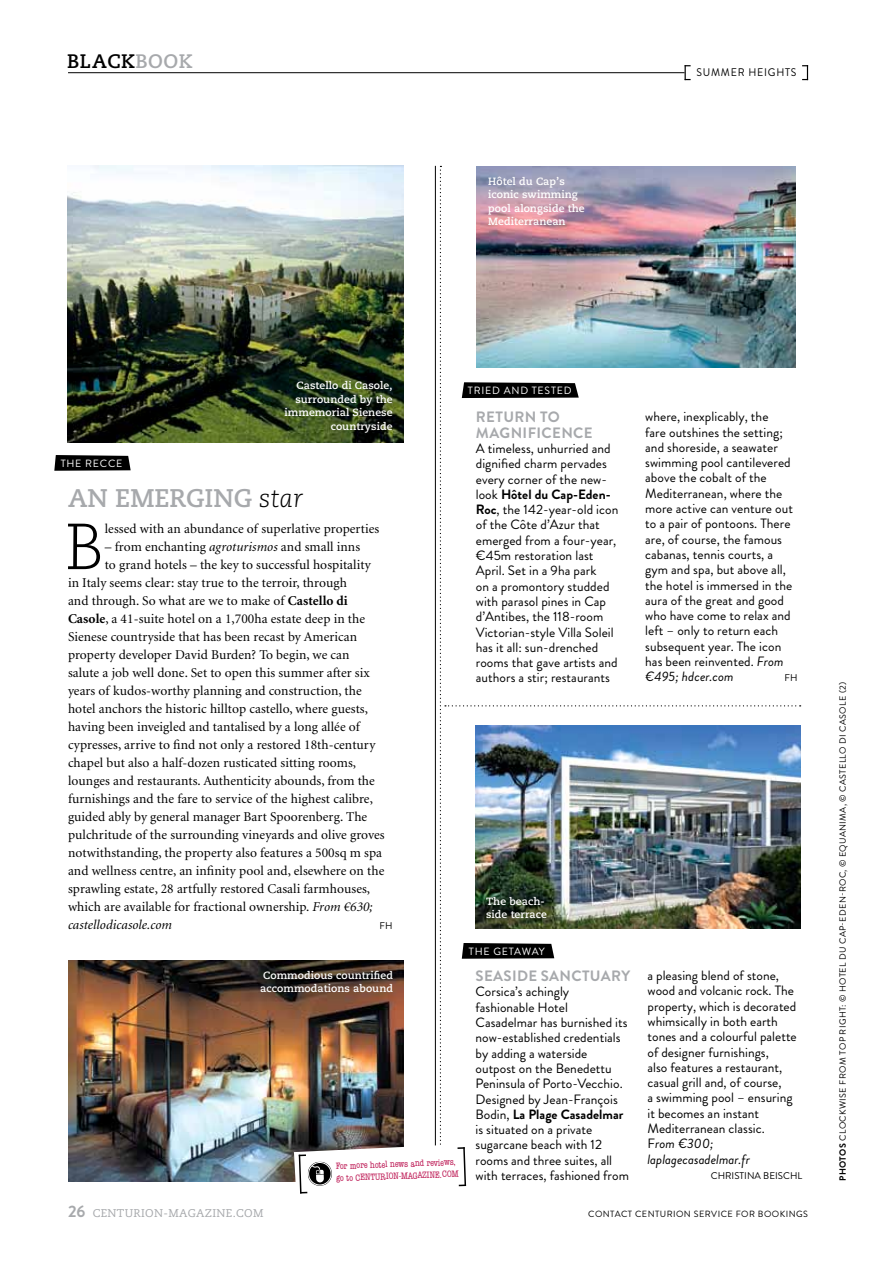
<style>
.page{position:relative;width:893px;height:1263px;background:#fff}
.page>*{position:absolute;margin:0;border:0;box-sizing:border-box;transform-origin:0 0}
.t1{font:64.95px "Caecilia Light Os F";color:#000}
.t2{font:700 25.5px "Caecilia CE";color:#a7a9ac}
.t3{font:700 19.5px "Caecilia CE";color:#000}
.t4{font:700 15px/15.3px "Brandon Grotesque";letter-spacing:.02em;color:#a7a9ac}
.t5{font:13.5px/15.3px "Brandon Grotesque";letter-spacing:.005em;color:#000}
.t6{font:13.5px "Minion";letter-spacing:.005em;color:#000}
.t7{font:italic 13.5px "Minion";letter-spacing:.005em;color:#000}
.t8{font:11.25px "Caecilia CE";letter-spacing:.03em;color:#a7a9ac}
.t9{font:10.95px "Brandon Grotesque";color:#000;scale:.95 1}
.t10{font:700 10.5px/13.5px "Caecilia CE";letter-spacing:.005em;color:#fff}
.t11{font:10.5px "Brandon Grotesque";letter-spacing:.075em;color:#fff}
.t12{font:500 condensed 9.75px/12px "American Typew LH";color:#be1e58}
.t13{font:9.75px "Brandon Grotesque";color:#000}
.t14{font:9px "Brandon Grotesque";letter-spacing:.05em;color:#000}
.s1{color:#a7a9ac}
.s2{font-weight:300;font-style:italic;color:#000}
.s3{font-style:italic}
.s4{font-weight:700}
.s5{font-family:"Brandon Grotesque";font-weight:700;font-size:16.5px}
</style>
<div class="page">
<img style="left:68px;top:960px;width:226px;height:221px">
<img style="left:68px;top:166px;width:226px;height:276px">
<hr style="left:68px;top:72px;width:617px;height:1px;background:#000">
<svg style="left:54px;top:455px;width:77px;height:16px"></svg>
<svg style="left:685px;top:65px;width:6px;height:15px"></svg>
<svg style="left:802px;top:65px;width:6px;height:15px"></svg>
<img style="left:294px;top:166px;width:507px;height:1028px">
<h3 class="t3" style="left:67px;top:48px;width:127px">black<span class="s1">book</span></h3>
<p class="t10" style="left:488px;top:174px;width:98px">Hôtel du Cap’s iconic swimming pool alongside the<br>Mediterranean</p>
<p class="t9" style="left:696px;top:65px;width:10px">summer</p>
<p class="t9" style="left:748px;top:65px;width:9px">heights</p>
<p class="t11" style="left:61px;top:456px;width:63px">THE RECCE</p>
<p class="t10" style="left:285px;top:379px;width:110px;text-align:right">Castello di Casole, surrounded by the immemorial Sienese countryside</p>
<h2 class="t2" style="left:68px;top:480px;width:237px">an emerging <span class="s2">star</span></h2>
<h1 class="t1" style="left:65px;top:510px;width:41px">B</h1>
<p class="t6" style="left:105px;top:522px;width:276px">lessed with an abundance of superlative properties</p>
<p class="t6" style="left:105px;top:540px;width:257px">– from enchanting <span class="s3">agroturismos</span> and small inns</p>
<p class="t6" style="left:105px;top:558px;width:267px">to grand hotels – the key to successful hospitality</p>
<p class="t6" style="left:68px;top:576px;width:280px">in Italy seems clear: stay true to the terroir, through</p>
<p class="t6" style="left:68px;top:594px;width:281px">and through. So what are we to make of <span class="s4">Castello di</span></p>
<p class="t6" style="left:68px;top:612px;width:299px"><span class="s4">Casole</span>, a 41-suite hotel on a 1,700ha estate deep in the</p>
<p class="t6" style="left:68px;top:630px;width:291px">Sienese countryside that has been recast by American</p>
<p class="t6" style="left:68px;top:648px;width:283px">property developer David Burden? To begin, we can</p>
<p class="t6" style="left:68px;top:666px;width:303px">salute a job well done. Set to open this summer after six</p>
<p class="t6" style="left:68px;top:684px;width:295px">years of kudos-worthy planning and construction, the</p>
<p class="t6" style="left:68px;top:702px;width:301px">hotel anchors the historic hilltop castello, where guests,</p>
<p class="t6" style="left:68px;top:720px;width:293px">having been inveigled and tantalised by a long allée of</p>
<p class="t6" style="left:68px;top:738px;width:309px">cypresses, arrive to find not only a restored 18th-century</p>
<p class="t6" style="left:68px;top:756px;width:290px">chapel but also a half-dozen rusticated sitting rooms,</p>
<p class="t6" style="left:68px;top:774px;width:308px">lounges and restaurants. Authenticity abounds, from the</p>
<p class="t6" style="left:68px;top:792px;width:306px">furnishings and the fare to service of the highest calibre,</p>
<p class="t6" style="left:68px;top:810px;width:301px">guided ably by general manager Bart Spoorenberg. The</p>
<p class="t6" style="left:68px;top:828px;width:318px">pulchritude of the surrounding vineyards and olive groves</p>
<p class="t6" style="left:68px;top:846px;width:316px">notwithstanding, the property also features a 500sq m spa</p>
<p class="t6" style="left:68px;top:864px;width:318px">and wellness centre, an infinity pool and, elsewhere on the</p>
<p class="t6" style="left:68px;top:882px;width:304px">sprawling estate, 28 artfully restored Casali farmhouses,</p>
<p class="t6" style="left:68px;top:900px;width:306px">which are available for fractional ownership. <span class="s3">From €630;</span></p>
<p class="t7" style="left:68px;top:918px;width:106px">castellodicasole.com</p>
<p class="t13" style="left:380px;top:919px;width:15px">FH</p>
<p class="t10" style="left:260px;top:968px;width:134px">Commodious countrified accommodations abound</p>
<p class="t12" style="left:336px;top:1160px;width:124px;rotate:-2deg">For more hotel news and reviews, go to CENTURION-MAGAZINE.COM</p>
<p class="t11" style="left:468px;top:383px;width:105px">TRIED AND TESTED</p>
<p class="t4" style="left:476px;top:410px;width:118px">RETURN TO<br>MAGNIFICENCE</p>
<p class="t5" style="left:476px;top:441px;width:144px">A timeless, unhurried and dignified charm pervades every corner of the new&shy;look <span class="s4">Hôtel du Cap-Eden-<br>Roc</span>, the 142-year-old icon of the Côte d’Azur that emerged from a four-year, €45m restoration last<br>April. Set in a 9ha park<br>on a promontory studded with parasol pines in Cap d’Antibes, the 118-room<br>Victorian-style Villa Soleil has it all: sun-drenched rooms that gave artists and authors a stir; restaurants</p>
<p class="t10" style="left:486px;top:894px;width:62px">The beach&shy;side terrace</p>
<p class="t11" style="left:469px;top:944px;width:77px">THE GETAWAY</p>
<p class="t4" style="left:476px;top:968px;width:156px">SEASIDE SANCTUARY</p>
<p class="t5" style="left:476px;top:984px;width:155px">Corsica’s achingly fashionable Hotel<br>Casadelmar has burnished its now-established credentials by adding a waterside outpost on the Benedettu<br>Peninsula of Porto-Vecchio.<br>Designed by Jean-François<br>Bodin, <span class="s4">La Plage Casadelmar </span>is situated on a private sugarcane beach with 12 rooms and three suites, all with terraces, fashioned from</p>
<p class="t5" style="left:645px;top:409px;width:149px">where, inexplicably, the<br>fare outshines the setting; and shoreside, a seawater swimming pool cantilevered above the cobalt of the<br>Mediterranean, where the more active can venture out to a pair of pontoons. There are, of course, the famous cabanas, tennis courts, a gym and spa, but above all, the hotel is immersed in the aura of the great and good who have come to relax and left – only to return each subsequent year. The icon has been reinvented. <span class="s3">From €495; hdcer.com</span></p>
<p class="t13" style="left:784px;top:671px;width:15px">FH</p>
<p class="t5" style="left:647px;top:968px;width:151px">a pleasing blend of stone, wood and volcanic rock. The property, which is decorated whimsically in both earth tones and a colourful palette of designer furnishings,<br>also features a restaurant, casual grill and, of course,<br>a swimming pool – ensuring it becomes an instant<br>Mediterranean classic.<br>F<span class="s3">rom €300; laplagecasadelmar.fr</span></p>
<p class="t13" style="left:711px;top:1169px;width:93px">CHRISTINA BEISCHL</p>
<p class="t8" style="left:68px;top:1206px;width:178px"><span class="s5">26</span> CENTURION-MAGAZINE .COM</p>
<p class="t14" style="left:588px;top:1208px;width:221px">CONTACT CENTURION SERVICE FOR BOOKINGS</p>
<p class="t14" style="left:836px;top:1181px;width:500px;rotate:-90deg"><span class="s4">Photos</span> clockwise from top right: © hotel du Cap-Eden-roc, © Equanima, © castello di Casole (2)</p>
</div>
